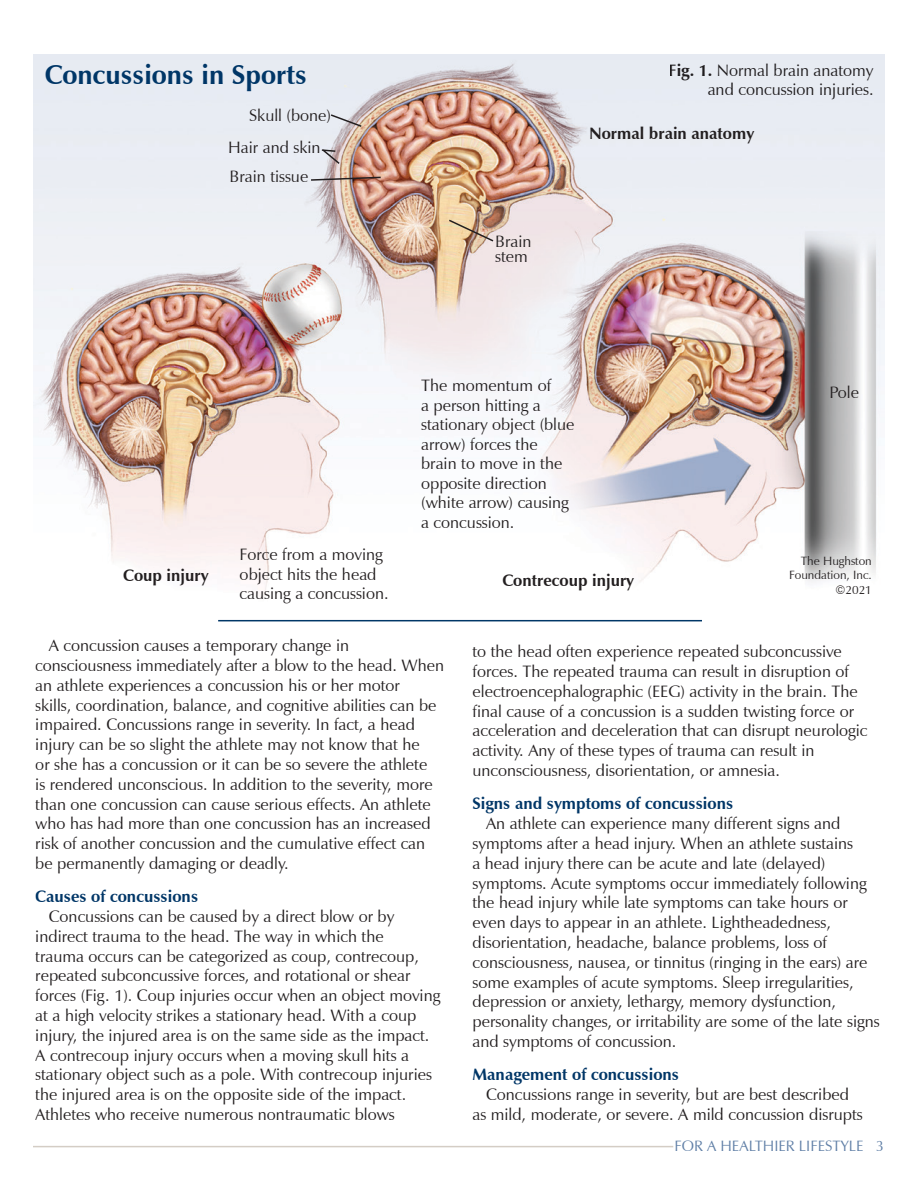
<style>
.page{position:relative;width:918px;height:1188px;background:#fff}
.page>*{position:absolute;margin:0;border:0;box-sizing:border-box;transform-origin:0 0}
.t1{font:700 27px "Zapf Humanist 601 BT";color:#003667}
.body{font:16.5px/19.8px "Zapf Humanist 601 BT";color:#231f20}
.labels{font:16.5px/19.5px "Zapf Humanist 601 BT";color:#231f20}
.par_heading{font:700 16.5px "Zapf Humanist 601 BT";color:#003667}
.labels-2{font:700 16.5px "Zapf Humanist 601 BT";color:#231f20}
.t2{font:15px "Zapf Humanist 601 BT";color:#6180a7}
.copyright{font:12px/14.4px "Zapf Humanist 601 BT";color:#231f20;text-align:right}
.s1{font-weight:700}
</style>
<div class="page">
<img style="left:34px;top:54px;width:850px;height:542px">
<svg style="left:320px;top:148px;width:21px;height:17px"></svg>
<svg style="left:329px;top:113px;width:34px;height:15px"></svg>
<svg style="left:309px;top:176px;width:73px;height:6px"></svg>
<svg style="left:447px;top:218px;width:48px;height:25px"></svg>
<hr style="left:218px;top:620px;width:484px;height:1px;background:#003667">
<hr style="left:33px;top:1146px;width:640px;height:1px;background:#d4cdc5">
<p class="t1" style="left:45px;top:58px;width:264px">Concussions in Sports</p>
<p class="labels" style="left:249px;top:105px;width:83px">Skull (bone)</p>
<p class="labels" style="left:228px;top:137px;width:94px">Hair and skin</p>
<p class="labels" style="left:230px;top:167px;width:80px">Brain tissue</p>
<p class="labels" style="left:495px;top:234px;width:38px;line-height:15px">Brain stem</p>
<p class="body" style="left:669px;top:60px;width:206px;text-align:right"><span class="s1">Fig. 1.</span> Normal brain anatomy and concussion injuries.</p>
<p class="labels-2" style="left:590px;top:123px;width:166px">Normal brain anatomy</p>
<p class="labels" style="left:421px;top:376px;width:155px">The momentum of<br>a person hitting a stationary object (blue arrow) forces the brain to move in the opposite direction (white arrow) causing a concussion.</p>
<p class="labels" style="left:830px;top:383px;width:31px">Pole</p>
<p class="copyright" style="left:801px;top:554px;width:73px">The Hughston</p>
<p class="copyright" style="left:789px;top:568px;width:84px">Foundation, Inc. ©2021</p>
<p class="labels" style="left:240px;top:545px;width:150px">Force from a moving object hits the head causing a concussion.</p>
<p class="labels-2" style="left:123px;top:565px;width:87px">Coup injury</p>
<p class="labels-2" style="left:502px;top:570px;width:133px">Contrecoup injury</p>
<p class="body" style="left:35px;top:636px;width:410px;text-indent:14px">A concussion causes a temporary change in consciousness immediately after a blow to the head. When an athlete experiences a concussion his or her motor<br>skills, coordination, balance, and cognitive abilities can be impaired. Concussions range in severity. In fact, a head injury can be so slight the athlete may not know that he<br>or she has a concussion or it can be so severe the athlete<br>is rendered unconscious. In addition to the severity, more than one concussion can cause serious effects. An athlete who has had more than one concussion has an increased risk of another concussion and the cumulative effect can be permanently damaging or deadly.</p>
<p class="par_heading" style="left:35px;top:886px;width:164px">Causes of concussions</p>
<p class="body" style="left:35px;top:906px;width:406px;text-indent:14px">Concussions can be caused by a direct blow or by indirect trauma to the head. The way in which the<br>trauma occurs can be categorized as coup, contrecoup, repeated subconcussive forces, and rotational or shear forces (Fig. 1). Coup injuries occur when an object moving at a high velocity strikes a stationary head. With a coup injury, the injured area is on the same side as the impact.<br>A contrecoup injury occurs when a moving skull hits a stationary object such as a pole. With contrecoup injuries the injured area is on the opposite side of the impact.<br>Athletes who receive numerous nontraumatic blows</p>
<p class="body" style="left:472px;top:642px;width:397px">to the head often experience repeated subconcussive forces. The repeated trauma can result in disruption of electroencephalographic (EEG) activity in the brain. The final cause of a concussion is a sudden twisting force or acceleration and deceleration that can disrupt neurologic activity. Any of these types of trauma can result in unconsciousness, disorientation, or amnesia.</p>
<p class="par_heading" style="left:472px;top:793px;width:262px">Signs and symptoms of concussions</p>
<p class="body" style="left:472px;top:814px;width:409px;text-indent:14px">An athlete can experience many different signs and symptoms after a head injury. When an athlete sustains<br>a head injury there can be acute and late (delayed) symptoms. Acute symptoms occur immediately following the head injury while late symptoms can take hours or even days to appear in an athlete. Lightheadedness, disorientation, headache, balance problems, loss of consciousness, nausea, or tinnitus (ringing in the ears) are some examples of acute symptoms. Sleep irregularities, depression or anxiety, lethargy, memory dysfunction, personality changes, or irritability are some of the late signs and symptoms of concussion.</p>
<p class="par_heading" style="left:472px;top:1064px;width:208px">Management of concussions</p>
<p class="body" style="left:472px;top:1084px;width:392px;text-align:center">Concussions range in severity, but are best described<br>as mild, moderate, or severe. A mild concussion disrupts</p>
<p class="t2" style="left:674px;top:1137px;width:211px">FOR A HEALTHIER LIFESTYLE 3</p>
</div>
